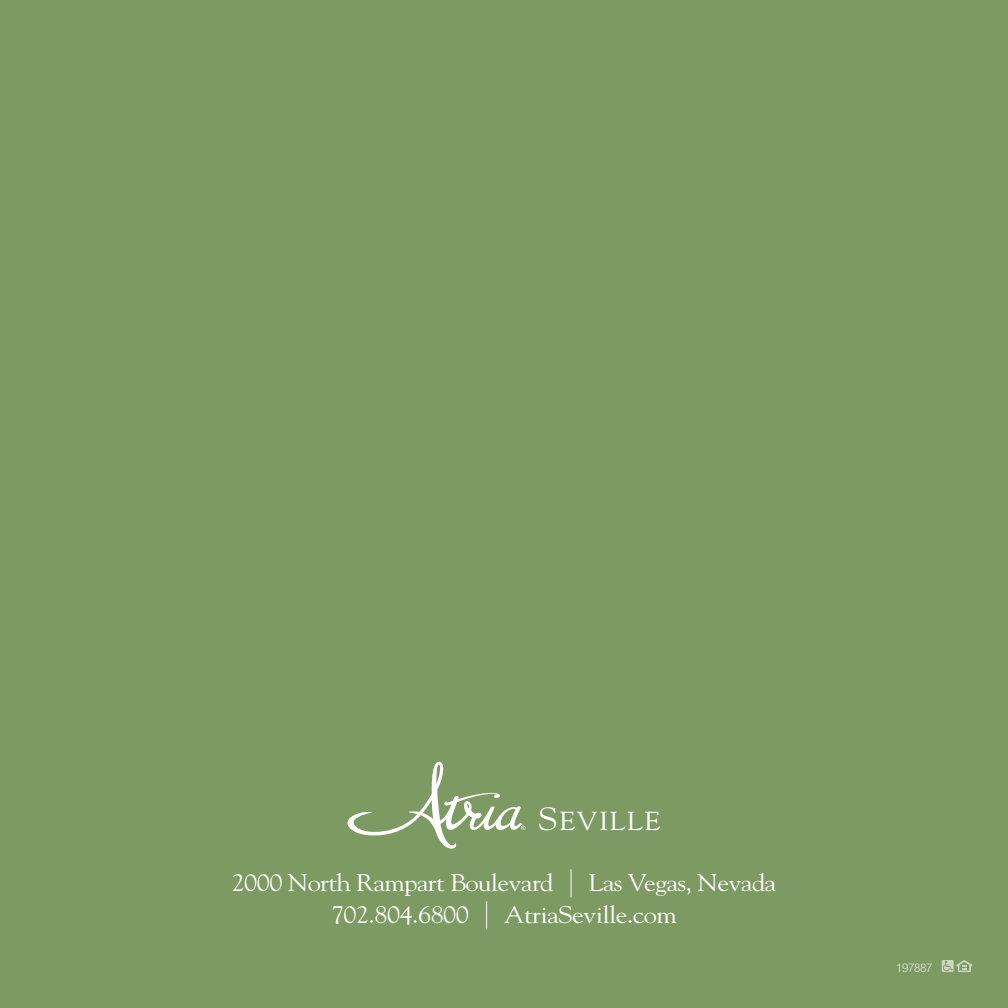
<style>
.page{position:relative;width:1008px;height:1008px;background:#7c9a61}
.page>*{position:absolute;margin:0;border:0;box-sizing:border-box;transform-origin:0 0}
.t1{font:26px "Goudy Std";letter-spacing:.05em;color:#fff;scale:1.1 1}
.t2{font:24px "Goudy Std";letter-spacing:-.025em;color:#fff;scale:1.1 1}
.t3{font:300 condensed 12px "Helvetica Neue LT Std";letter-spacing:-.025em;color:#fff;scale:1.1 1}
.s1{font-size:32px}
</style>
<div class="page">
<svg style="left:571px;top:869px;width:1px;height:28px"></svg>
<svg style="left:486px;top:901px;width:1px;height:28px"></svg>
<svg style="left:942px;top:960px;width:30px;height:12px"></svg>
<svg style="left:347px;top:762px;width:178px;height:87px"></svg>
<p class="t1" style="left:538px;top:805px;width:113px"><span class="s1">S</span>EVILLE</p>
<p class="t2" style="left:232px;top:868px;width:294px">2000 North Rampart Boulevard</p>
<p class="t2" style="left:589px;top:868px;width:172px">Las Vegas, Nevada</p>
<p class="t2" style="left:331px;top:900px;width:127px">702.804.6800</p>
<p class="t2" style="left:504px;top:900px;width:158px">AtriaSeville.com</p>
<p class="t3" style="left:896px;top:961px;width:35px">197887</p>
</div>
